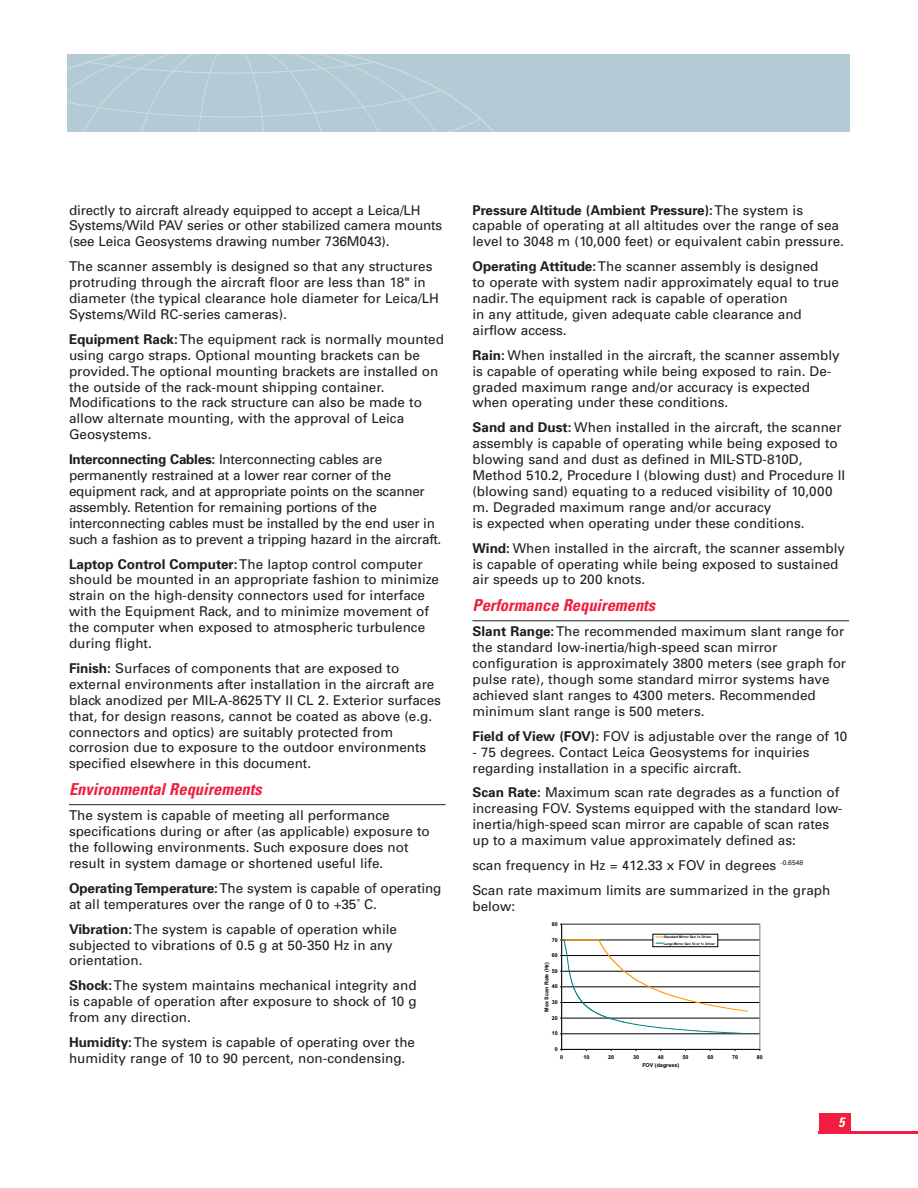
<style>
.page{position:relative;width:918px;height:1188px;background:#fff}
.page>*{position:absolute;margin:0;border:0;box-sizing:border-box;transform-origin:0 0}
.t1{font:italic 700 condensed 16.5px "Univers";color:#f11e41}
.t2{font:13.5px/15.9px "Univers";color:#201f20}
.t3{font:italic 700 condensed 13.5px "Univers";color:#fff}
.t4{font:5.4px "Arial Bold MS";color:#000}
.t5{font:3.3px/6.1px "Arial Bold MS";color:#000}
.s1{font-weight:700}
</style>
<div class="page">
<hr style="left:69px;top:804px;width:377px;height:1px;background:#201f20">
<hr style="left:472px;top:621px;width:377px;height:1px;background:#201f20">
<hr style="left:562px;top:1034px;width:198px;height:1px;background:#000">
<hr style="left:562px;top:1018px;width:198px;height:1px;background:#000">
<hr style="left:562px;top:1002px;width:198px;height:1px;background:#000">
<hr style="left:562px;top:987px;width:198px;height:1px;background:#000">
<hr style="left:562px;top:971px;width:198px;height:1px;background:#000">
<hr style="left:562px;top:955px;width:198px;height:1px;background:#000">
<hr style="left:562px;top:940px;width:198px;height:1px;background:#000">
<div style="left:561px;top:924px;width:199px;height:126px;border:1px solid #808080"></div>
<hr style="left:561px;top:924px;width:1px;height:125px;background:#000">
<hr style="left:562px;top:1049px;width:198px;height:1px;background:#000">
<svg style="left:560px;top:937px;width:188px;height:98px"></svg>
<div style="left:68px;top:54px;width:782px;height:77px;background:#b4cad5"></div>
<svg style="left:68px;top:54px;width:425px;height:77px"></svg>
<hr style="left:819px;top:1131px;width:99px;height:3px;background:#f11e41">
<div style="left:819px;top:1114px;width:31px;height:20px;background:#f11e41"></div>
<p class="t2" style="left:69px;top:203px;width:375px">directly to aircraft already equipped to accept a Leica/LH<br>Systems/Wild PAV series or other stabilized camera mounts (see Leica Geosystems drawing number 736M043).</p>
<p class="t2" style="left:69px;top:260px;width:372px">The scanner assembly is designed so that any structures protruding through the aircraft floor are less than 18" in diameter (the typical clearance hole diameter for Leica/LH Systems/Wild RC-series cameras).</p>
<p class="t2" style="left:69px;top:332px;width:376px"><span class="s1">Equipment Rack:</span>The equipment rack is normally mounted using cargo straps. Optional mounting brackets can be provided. The optional mounting brackets are installed on the outside of the rack-mount shipping container.<br>Modifications to the rack structure can also be made to allow alternate mounting, with the approval of Leica Geosystems.</p>
<p class="t2" style="left:69px;top:453px;width:374px"><span class="s1">Interconnecting Cables:</span> Interconnecting cables are permanently restrained at a lower rear corner of the equipment rack, and at appropriate points on the scanner assembly. Retention for remaining portions of the interconnecting cables must be installed by the end user in such a fashion as to prevent a tripping hazard in the aircraft.</p>
<p class="t2" style="left:69px;top:557px;width:372px"><span class="s1">Laptop Control Computer:</span>The laptop control computer should be mounted in an appropriate fashion to minimize strain on the high-density connectors used for interface with the Equipment Rack, and to minimize movement of the computer when exposed to atmospheric turbulence during flight.</p>
<p class="t2" style="left:69px;top:661px;width:373px"><span class="s1">Finish:</span> Surfaces of components that are exposed to external environments after installation in the aircraft are black anodized per MIL-A-8625 TY II CL 2. Exterior surfaces that, for design reasons, cannot be coated as above (e.g. connectors and optics) are suitably protected from corrosion due to exposure to the outdoor environments specified elsewhere in this document.</p>
<p class="t1" style="left:69px;top:783px;width:194px">Environmental Requirements</p>
<p class="t2" style="left:69px;top:809px;width:362px">The system is capable of meeting all performance specifications during or after (as applicable) exposure to the following environments. Such exposure does not result in system damage or shortened useful life.</p>
<p class="t2" style="left:69px;top:881px;width:374px"><span class="s1">Operating Temperature:</span>The system is capable of operating at all temperatures over the range of 0 to +35˚ C.</p>
<p class="t2" style="left:69px;top:922px;width:330px"><span class="s1">Vibration:</span>The system is capable of operation while subjected to vibrations of 0.5 g at 50-350 Hz in any orientation.</p>
<p class="t2" style="left:69px;top:979px;width:349px;text-align:justify"><span class="s1">Shock:</span>The system maintains mechanical integrity and is capable of operation after exposure to shock of 10 g from any direction.</p>
<p class="t2" style="left:69px;top:1036px;width:348px"><span class="s1">Humidity:</span>The system is capable of operating over the humidity range of 10 to 90 percent, non-condensing.</p>
<p class="t2" style="left:473px;top:203px;width:373px"><span class="s1">Pressure Altitude (Ambient Pressure):</span>The system is capable of operating at all altitudes over the range of sea level to 3048 m (10,000 feet) or equivalent cabin pressure.</p>
<p class="t2" style="left:473px;top:260px;width:368px"><span class="s1">Operating Attitude:</span>The scanner assembly is designed<br>to operate with system nadir approximately equal to true nadir. The equipment rack is capable of operation<br>in any attitude, given adequate cable clearance and airflow access.</p>
<p class="t2" style="left:473px;top:348px;width:369px"><span class="s1">Rain:</span> When installed in the aircraft, the scanner assembly is capable of operating while being exposed to rain. De&shy;graded maximum range and/or accuracy is expected when operating under these conditions.</p>
<p class="t2" style="left:473px;top:421px;width:374px"><span class="s1">Sand and Dust:</span> When installed in the aircraft, the scanner assembly is capable of operating while being exposed to blowing sand and dust as defined in MIL-STD-810D, Method 510.2, Procedure I (blowing dust) and Procedure II (blowing sand) equating to a reduced visibility of 10,000 m. Degraded maximum range and/or accuracy<br>is expected when operating under these conditions.</p>
<p class="t2" style="left:473px;top:541px;width:374px"><span class="s1">Wind:</span> When installed in the aircraft, the scanner assembly is capable of operating while being exposed to sustained air speeds up to 200 knots.</p>
<p class="t1" style="left:472px;top:600px;width:184px">Performance Requirements</p>
<p class="t2" style="left:472px;top:625px;width:375px"><span class="s1">Slant Range:</span>The recommended maximum slant range for the standard low-inertia/high-speed scan mirror configuration is approximately 3800 meters (see graph for pulse rate), though some standard mirror systems have achieved slant ranges to 4300 meters. Recommended minimum slant range is 500 meters.</p>
<p class="t2" style="left:472px;top:729px;width:376px"><span class="s1">Field of View (FOV):</span> FOV is adjustable over the range of 10</p>
<p class="t2" style="left:472px;top:745px;width:339px">- 75 degrees. Contact Leica Geosystems for inquiries regarding installation in a specific aircraft.</p>
<p class="t2" style="left:472px;top:786px;width:371px"><span class="s1">Scan Rate:</span> Maximum scan rate degrades as a function of increasing FOV. Systems equipped with the standard low&shy;inertia/high-speed scan mirror are capable of scan rates up to a maximum value approximately defined as:</p>
<p class="t2" style="left:472px;top:854px;width:359px;line-height:24.9px">scan frequency in Hz = 412.33 x FOV in degrees <sup>-0.6548<br></sup>Scan rate maximum limits are summarized in the graph</p>
<p class="t2" style="left:472px;top:899px;width:44px">below:</p>
<p class="t4" style="left:552px;top:922px;width:7px">80</p>
<p class="t4" style="left:552px;top:938px;width:7px">70</p>
<p class="t4" style="left:552px;top:953px;width:7px">60</p>
<p class="t4" style="left:545px;top:1012px;width:51px;rotate:-90deg">Max Scan Rate (Hz)</p>
<p class="t4" style="left:552px;top:969px;width:7px">50</p>
<p class="t4" style="left:552px;top:985px;width:7px">40</p>
<p class="t4" style="left:552px;top:1000px;width:7px">30</p>
<p class="t4" style="left:552px;top:1016px;width:7px">20</p>
<p class="t4" style="left:552px;top:1032px;width:7px">10</p>
<p class="t4" style="left:555px;top:1047px;width:4px">0</p>
<p class="t5" style="left:664px;top:935px;width:53px">Standard Mirror Gen 1c Driver<br>Large Mirror Gen 1b or 1c Driver</p>
<p class="t4" style="left:560px;top:1055px;width:4px">0</p>
<p class="t4" style="left:584px;top:1055px;width:7px">10</p>
<p class="t4" style="left:608px;top:1055px;width:7px">20</p>
<p class="t4" style="left:633px;top:1055px;width:7px">30</p>
<p class="t4" style="left:658px;top:1055px;width:7px">40</p>
<p class="t4" style="left:683px;top:1055px;width:7px">50</p>
<p class="t4" style="left:707px;top:1055px;width:7px">60</p>
<p class="t4" style="left:732px;top:1055px;width:7px">70</p>
<p class="t4" style="left:757px;top:1055px;width:7px">80</p>
<p class="t4" style="left:642px;top:1063px;width:38px">FOV (degrees)</p>
<p class="t3" style="left:838px;top:1118px;width:7px">5</p>
</div>
